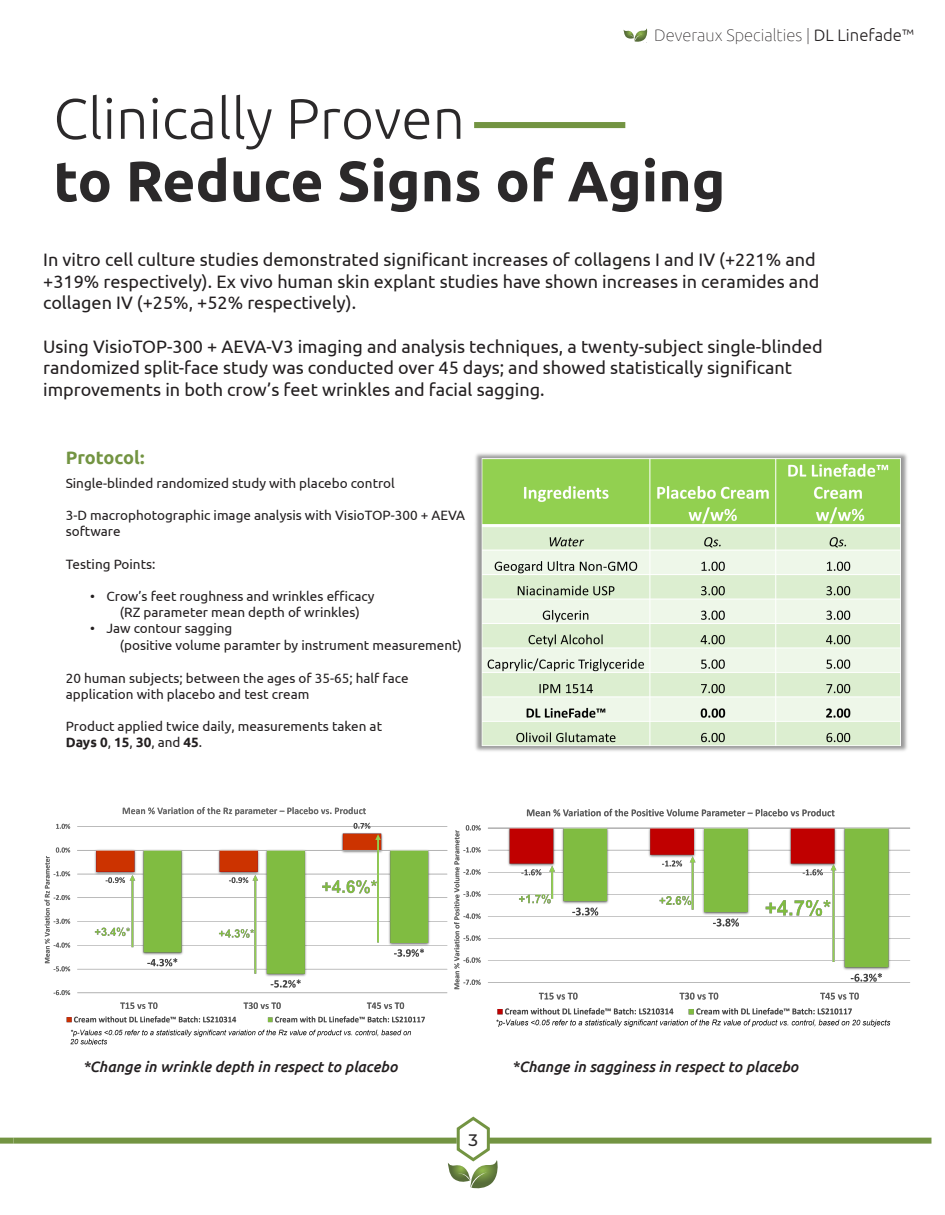
<style>
.page{position:relative;width:945px;height:1215px;background:#fff}
.page>*{position:absolute;margin:0;border:0;box-sizing:border-box;transform-origin:0 0}
.Big_Title{font:700 56.85px "Ubuntu";color:#2b292a}
.Big_Title-2{font:300 56.85px "Ubuntu";color:#2b292a}
.t1{font:700 18.15px "Ubuntu";color:#739442}
.t2{font:18px/21.6px "Ubuntu";color:#231f20}
.t3{font:100 16.65px "Ubuntu";color:#231f20}
.t4{font:500 16.65px "Montserrat";color:#2b292a}
.t5{font:italic 500 15px "Ubuntu";color:#231f20}
.t6{font:13.5px/16.2px "Ubuntu";color:#231f20}
.t7{font:700 13.5px "Ubuntu";color:#231f20}
.s1{font-weight:300}
.s2{font-weight:400}
</style>
<div class="page">
<svg style="left:624px;top:28px;width:24px;height:14px"></svg>
<div style="left:474px;top:122px;width:151px;height:6px;background:#739442"></div>
<img style="left:475px;top:453px;width:432px;height:298px">
<img style="left:454px;top:808px;width:457px;height:219px">
<img style="left:44px;top:807px;width:404px;height:238px">
<div style="left:0;top:1138px;width:13px;height:6px;background:#739442"></div>
<svg style="left:448px;top:1116px;width:51px;height:73px"></svg>
<div style="left:488px;top:1138px;width:443px;height:6px;background:#739442"></div>
<div style="left:14px;top:1138px;width:443px;height:6px;background:#739442"></div>
<p class="t3" style="left:654px;top:24px;width:261px">Deveraux Specialties | <span class="s1">DL Linefade™</span></p>
<p class="Big_Title-2" style="left:53px;top:84px;width:413px">Clinically Proven</p>
<p class="Big_Title" style="left:53px;top:147px;width:674px">to Reduce Signs of Aging</p>
<p class="t2" style="left:43px;top:248px;width:778px">In vitro cell culture studies demonstrated significant increases of collagens I and IV (+221% and +319% respectively). Ex vivo human skin explant studies have shown increases in ceramides and</p>
<p class="t2" style="left:43px;top:292px;width:314px">collagen IV (+25%, +52% respectively).</p>
<p class="t2" style="left:43px;top:335px;width:781px">Using VisioTOP-300 + AEVA-V3 imaging and analysis techniques, a twenty-subject single-blinded</p>
<p class="t2" style="left:43px;top:356px;width:750px">randomized split-face study was conducted over 45 days; and showed statistically significant</p>
<p class="t2" style="left:43px;top:378px;width:503px">improvements in both crow’s feet wrinkles and facial sagging.</p>
<p class="t1" style="left:66px;top:447px;width:80px">Protocol:</p>
<p class="t6" style="left:66px;top:474px;width:331px">Single-blinded randomized study with placebo control</p>
<p class="t6" style="left:66px;top:507px;width:401px">3-D macrophotographic image analysis with VisioTOP-300 + AEVA software</p>
<p class="t6" style="left:66px;top:555px;width:91px">Testing Points:</p>
<p class="t6" style="left:90px;top:588px;width:286px">• Crow’s feet roughness and wrinkles efficacy</p>
<p class="t6" style="left:120px;top:604px;width:242px">(RZ parameter mean depth of wrinkles)</p>
<p class="t6" style="left:90px;top:620px;width:144px">• Jaw contour sagging</p>
<p class="t6" style="left:120px;top:636px;width:344px">(positive volume paramter by instrument measurement)</p>
<p class="t6" style="left:66px;top:669px;width:344px">20 human subjects; between the ages of 35-65; half face application with placebo and test cream</p>
<p class="t6" style="left:66px;top:718px;width:318px">Product applied twice daily, measurements taken at</p>
<p class="t7" style="left:66px;top:734px;width:138px">Days 0<span class="s2">,</span> 15<span class="s2">,</span> 30<span class="s2">, and</span> 45<span class="s2">.</span></p>
<p class="t5" style="left:83px;top:1057px;width:316px">*Change in wrinkle depth in respect to placebo</p>
<p class="t5" style="left:512px;top:1057px;width:288px">*Change in sagginess in respect to placebo</p>
<p class="t4" style="left:469px;top:1128px;width:11px">3</p>
</div>
